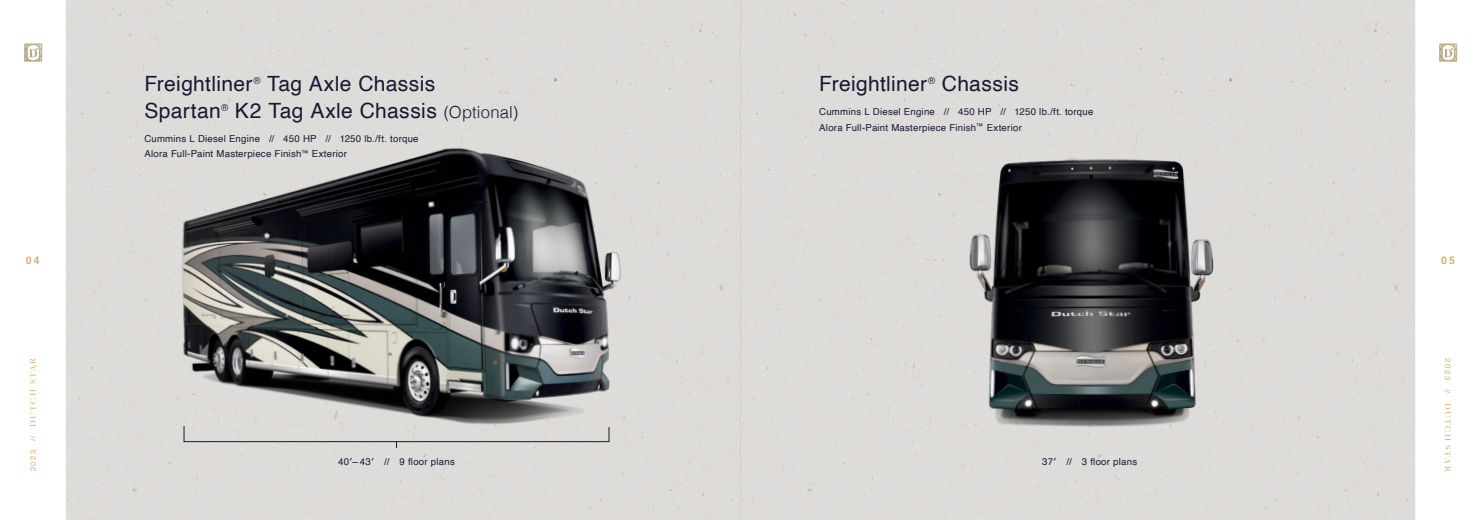
<style>
.page{position:relative;width:1481px;height:520px;background:#fff}
.page>*{position:absolute;margin:0;border:0;box-sizing:border-box;transform-origin:0 0}
.t1{font:21px/26.2px "Helvetica";letter-spacing:.015em;color:#171833}
.t2{font:700 10.59px "Helvetica";color:#d2b36e}
.t3{font:9.62px/15.8px "Helvetica";letter-spacing:.025em;color:#171833}
.t4{font:500 7.7px "Big Caslon";letter-spacing:.205em;color:#d2b36e}
.s1{font-weight:300;font-size:16.62px}
.s2{color:#181933}
.s3{font-family:"Helvetica";font-weight:400}
</style>
<div class="page">
<div style="left:66px;top:0;width:674px;height:520px;background:#dedcda"></div>
<div style="left:740px;top:0;width:675px;height:520px;background:#dedcda"></div>
<img style="left:135px;top:137px;width:546px;height:346px">
<img style="left:966px;top:104px;width:250px;height:331px">
<img style="left:24px;top:43px;width:42px;height:19px">
<img style="left:1415px;top:43px;width:43px;height:19px">
<svg style="left:184px;top:425px;width:425px;height:23px;background:#d4d2d1"></svg>
<h1 class="t1" style="left:144px;top:73px;width:375px">Freightliner<sup>®</sup> Tag Axle Chassis<br>Spartan<sup>®</sup> K2 Tag Axle Chassis <span class="s1">(Optional)</span></h1>
<p class="t3" style="left:144px;top:131px;width:276px">Cummins L Diesel Engine // 450 HP // 1250 lb./ft. torque<br><span class="s2">Alora Full-Paint Masterpiece Finish</span><sup>™</sup> <span class="s2">Exterior</span></p>
<h1 class="t1" style="left:819px;top:73px;width:201px">Freightliner<sup>®</sup> Chassis</h1>
<p class="t3" style="left:819px;top:105px;width:276px">Cummins L Diesel Engine // 450 HP // 1250 lb./ft. torque<br><span class="s2">Alora Full-Paint Masterpiece Finish</span><sup>™</sup> <span class="s2">Exterior</span></p>
<p class="t2" style="left:26px;top:255px;width:15px">04</p>
<p class="t2" style="left:1441px;top:255px;width:16px">05</p>
<p class="t4" style="left:29px;top:471px;width:115px;rotate:-90deg"><span class="s3">2023 //</span> DUTCH STAR</p>
<p class="t4" style="left:1452px;top:358px;width:115px;rotate:90deg"><span class="s3">2023 //</span> DUTCH STAR</p>
<p class="t3" style="left:338px;top:454px;width:118px">40′– 43′ // 9 floor plans</p>
<p class="t3" style="left:1042px;top:454px;width:96px">37′ // 3 floor plans</p>
</div>
